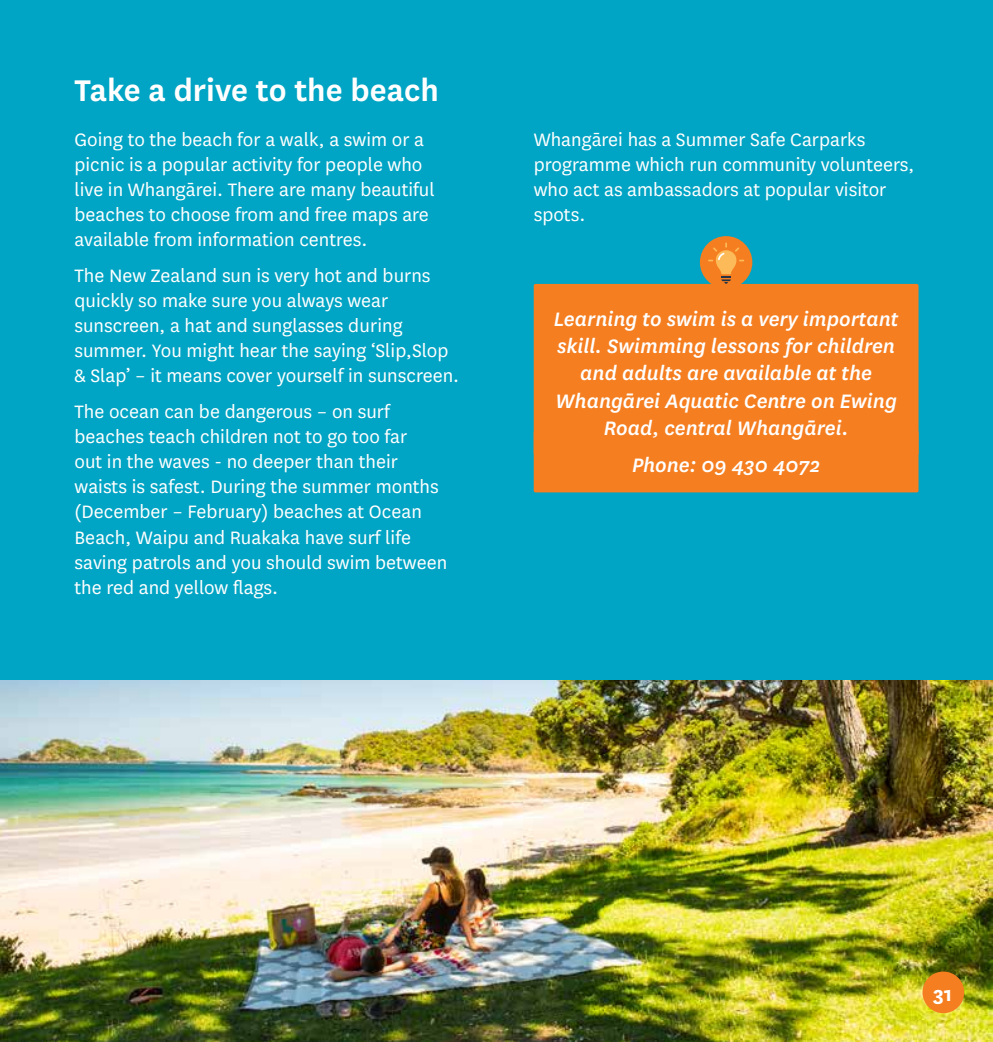
<style>
.page{position:relative;width:993px;height:1042px;background:#fff}
.page>*{position:absolute;margin:0;border:0;box-sizing:border-box;transform-origin:0 0}
.Heading_two__change{font:600 35px "National";color:#fff}
.Pull_quote_orange_bo{font:italic 500 22.75px/27.3px "National";color:#fff;text-align:center}
.t1{font:700 22.75px "National";color:#fff}
.Body_Text{font:21px/25.2px "National";color:#fff}
</style>
<div class="page">
<img style="left:1px;top:680px;width:991px;height:362px">
<div style="left:0;top:0;width:992px;height:680px;background:#00a4c4"></div>
<div style="left:533px;top:284px;width:385px;height:171px;background:#f57e20;border-radius:2px"></div>
<div style="left:533px;top:430px;width:385px;height:62px;background:#f57e20;border-radius:2px"></div>
<div style="left:699px;top:236px;width:53px;height:52px;background:#f57e20;border-radius:50%"></div>
<svg style="left:707px;top:242px;width:37px;height:42px"></svg>
<img style="left:0;top:424px;width:1px;height:618px">
<div style="left:922px;top:971px;width:41px;height:42px;background:#f57e20;border-radius:50%"></div>
<h2 class="Heading_two__change" style="left:74px;top:66px;width:366px">Take a drive to the beach</h2>
<p class="Body_Text" style="left:74px;top:126px;width:361px">Going to the beach for a walk, a swim or a picnic is a popular activity for people who live in Whangārei. There are many beautiful beaches to choose from and free maps are available from information centres.</p>
<p class="Body_Text" style="left:74px;top:262px;width:382px">The New Zealand sun is very hot and burns quickly so make sure you always wear sunscreen, a hat and sunglasses during summer. You might hear the saying ‘Slip,Slop &amp; Slap’ – it means cover yourself in sunscreen.</p>
<p class="Body_Text" style="left:74px;top:398px;width:374px">The ocean can be dangerous – on surf beaches teach children not to go too far<br>out in the waves - no deeper than their waists is safest. During the summer months (December – February) beaches at Ocean Beach, Waipu and Ruakaka have surf life saving patrols and you should swim between the red and yellow flags.</p>
<p class="Body_Text" style="left:533px;top:126px;width:382px">Whangārei has a Summer Safe Carparks programme which run community volunteers, who act as ambassadors at popular visitor spots.</p>
<p class="Pull_quote_orange_bo" style="left:553px;top:304px;width:346px">Learning to swim is a very important skill. Swimming lessons for children and adults are available at the<br>Whangārei Aquatic Centre on Ewing<br>Road, central Whangārei.</p>
<p class="Pull_quote_orange_bo" style="left:631px;top:450px;width:190px">Phone: 09 430 4072</p>
<p class="t1" style="left:932px;top:978px;width:21px">31</p>
</div>
